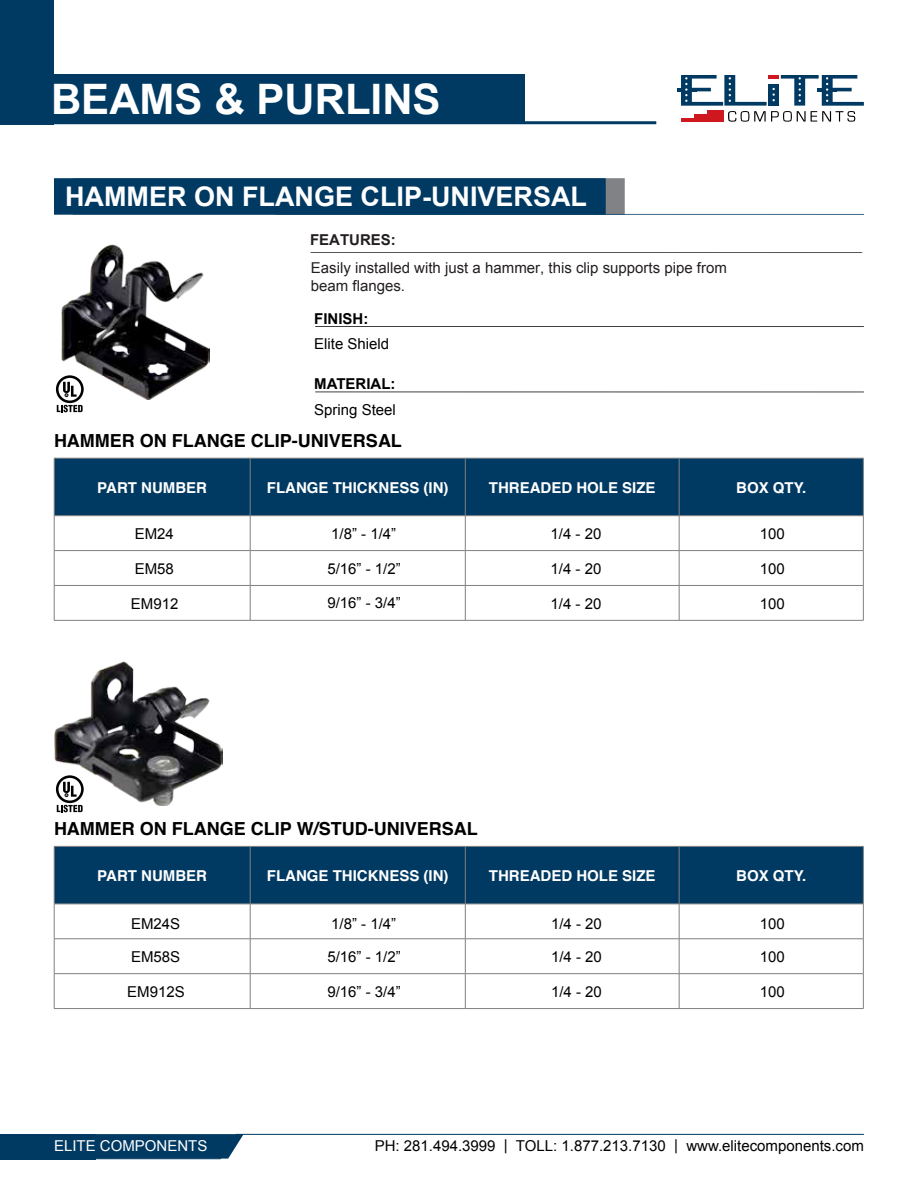
<style>
.page{position:relative;width:918px;height:1188px;background:#fff}
.page>*{position:absolute;margin:0;border:0;box-sizing:border-box;transform-origin:0 0}
.t1{font:700 42px "Arial";color:#fff}
.t2{font:700 27px "Arial";color:#fff}
.t3{font:700 18px "Helvetica";color:#000}
.t4{font:15px "Arial";color:#000}
.t5{font:700 15px "Helvetica";color:#fff}
.t6{font:15px/18px "Arial";color:#231f20}
.t7{font:700 15px "Arial";color:#000}
.t8{font:15px "Arial";color:#fff}
.t9{font:700 15px "Arial";color:#231f20}
</style>
<div class="page">
<hr style="left:677px;top:88px;width:20px;height:3px;background:#003a63">
<svg style="left:681px;top:75px;width:183px;height:47px"></svg>
<div style="left:0;top:0;width:54px;height:124px;background:#003a63"></div>
<div style="left:0;top:75px;width:525px;height:49px;background:#003a63"></div>
<hr style="left:0;top:121px;width:656px;height:3px;background:#003a63">
<div style="left:0;top:1134px;width:95px;height:25px;background:#003a63"></div>
<svg style="left:87px;top:1134px;width:777px;height:26px"></svg>
<div style="left:73px;top:178px;width:552px;height:37px;background:#808285"></div>
<div style="left:54px;top:178px;width:552px;height:37px;background:#003a63"></div>
<hr style="left:275px;top:214px;width:589px;height:1px;background:#003a63">
<hr style="left:315px;top:326px;width:549px;height:1px;background:#000">
<hr style="left:315px;top:392px;width:549px;height:1px;background:#000">
<hr style="left:311px;top:252px;width:551px;height:1px;background:#231f20">
<div style="left:55px;top:459px;width:808px;height:56px;background:#003a63"></div>
<hr style="left:54px;top:458px;width:196px;height:1px;background:#808080">
<hr style="left:54px;top:458px;width:1px;height:58px;background:#808080">
<hr style="left:250px;top:458px;width:215px;height:1px;background:#808080">
<hr style="left:250px;top:458px;width:1px;height:58px;background:#808080">
<hr style="left:465px;top:458px;width:214px;height:1px;background:#808080">
<hr style="left:465px;top:458px;width:1px;height:58px;background:#808080">
<hr style="left:679px;top:458px;width:185px;height:1px;background:#808080">
<hr style="left:679px;top:458px;width:1px;height:58px;background:#808080">
<hr style="left:863px;top:458px;width:1px;height:58px;background:#808080">
<hr style="left:54px;top:515px;width:196px;height:1px;background:#808080">
<hr style="left:54px;top:516px;width:1px;height:34px;background:#808080">
<hr style="left:250px;top:515px;width:215px;height:1px;background:#808080">
<hr style="left:250px;top:516px;width:1px;height:34px;background:#808080">
<hr style="left:465px;top:515px;width:214px;height:1px;background:#808080">
<hr style="left:465px;top:516px;width:1px;height:34px;background:#808080">
<hr style="left:679px;top:515px;width:185px;height:1px;background:#808080">
<hr style="left:679px;top:516px;width:1px;height:34px;background:#808080">
<hr style="left:863px;top:516px;width:1px;height:34px;background:#808080">
<hr style="left:54px;top:550px;width:196px;height:1px;background:#808080">
<hr style="left:54px;top:551px;width:1px;height:34px;background:#808080">
<hr style="left:250px;top:550px;width:215px;height:1px;background:#808080">
<hr style="left:250px;top:551px;width:1px;height:34px;background:#808080">
<hr style="left:465px;top:550px;width:214px;height:1px;background:#808080">
<hr style="left:465px;top:551px;width:1px;height:34px;background:#808080">
<hr style="left:679px;top:550px;width:185px;height:1px;background:#808080">
<hr style="left:679px;top:551px;width:1px;height:34px;background:#808080">
<hr style="left:863px;top:551px;width:1px;height:34px;background:#808080">
<hr style="left:54px;top:585px;width:196px;height:1px;background:#808080">
<hr style="left:54px;top:586px;width:1px;height:34px;background:#808080">
<hr style="left:250px;top:585px;width:215px;height:1px;background:#808080">
<hr style="left:250px;top:586px;width:1px;height:34px;background:#808080">
<hr style="left:465px;top:585px;width:214px;height:1px;background:#808080">
<hr style="left:465px;top:586px;width:1px;height:34px;background:#808080">
<hr style="left:679px;top:585px;width:185px;height:1px;background:#808080">
<hr style="left:679px;top:586px;width:1px;height:34px;background:#808080">
<hr style="left:863px;top:586px;width:1px;height:34px;background:#808080">
<hr style="left:54px;top:620px;width:196px;height:1px;background:#808080">
<hr style="left:250px;top:620px;width:215px;height:1px;background:#808080">
<hr style="left:465px;top:620px;width:214px;height:1px;background:#808080">
<hr style="left:679px;top:620px;width:185px;height:1px;background:#808080">
<div style="left:55px;top:847px;width:808px;height:57px;background:#003a63"></div>
<hr style="left:54px;top:846px;width:196px;height:1px;background:#808080">
<hr style="left:54px;top:847px;width:1px;height:57px;background:#808080">
<hr style="left:250px;top:846px;width:215px;height:1px;background:#808080">
<hr style="left:250px;top:847px;width:1px;height:57px;background:#808080">
<hr style="left:465px;top:846px;width:214px;height:1px;background:#808080">
<hr style="left:465px;top:847px;width:1px;height:57px;background:#808080">
<hr style="left:679px;top:846px;width:185px;height:1px;background:#808080">
<hr style="left:679px;top:847px;width:1px;height:57px;background:#808080">
<hr style="left:863px;top:847px;width:1px;height:57px;background:#808080">
<hr style="left:54px;top:904px;width:196px;height:1px;background:#808080">
<hr style="left:54px;top:904px;width:1px;height:35px;background:#808080">
<hr style="left:250px;top:904px;width:215px;height:1px;background:#808080">
<hr style="left:250px;top:904px;width:1px;height:35px;background:#808080">
<hr style="left:465px;top:904px;width:214px;height:1px;background:#808080">
<hr style="left:465px;top:904px;width:1px;height:35px;background:#808080">
<hr style="left:679px;top:904px;width:185px;height:1px;background:#808080">
<hr style="left:679px;top:904px;width:1px;height:35px;background:#808080">
<hr style="left:863px;top:904px;width:1px;height:35px;background:#808080">
<hr style="left:54px;top:938px;width:196px;height:1px;background:#808080">
<hr style="left:54px;top:939px;width:1px;height:34px;background:#808080">
<hr style="left:250px;top:938px;width:215px;height:1px;background:#808080">
<hr style="left:250px;top:939px;width:1px;height:34px;background:#808080">
<hr style="left:465px;top:938px;width:214px;height:1px;background:#808080">
<hr style="left:465px;top:939px;width:1px;height:34px;background:#808080">
<hr style="left:679px;top:938px;width:185px;height:1px;background:#808080">
<hr style="left:679px;top:939px;width:1px;height:34px;background:#808080">
<hr style="left:863px;top:939px;width:1px;height:34px;background:#808080">
<hr style="left:54px;top:973px;width:196px;height:1px;background:#808080">
<hr style="left:54px;top:974px;width:1px;height:34px;background:#808080">
<hr style="left:250px;top:973px;width:215px;height:1px;background:#808080">
<hr style="left:250px;top:974px;width:1px;height:34px;background:#808080">
<hr style="left:465px;top:973px;width:214px;height:1px;background:#808080">
<hr style="left:465px;top:974px;width:1px;height:34px;background:#808080">
<hr style="left:679px;top:973px;width:185px;height:1px;background:#808080">
<hr style="left:679px;top:974px;width:1px;height:34px;background:#808080">
<hr style="left:863px;top:974px;width:1px;height:34px;background:#808080">
<hr style="left:54px;top:1008px;width:196px;height:1px;background:#808080">
<hr style="left:250px;top:1008px;width:215px;height:1px;background:#808080">
<hr style="left:465px;top:1008px;width:214px;height:1px;background:#808080">
<hr style="left:679px;top:1008px;width:185px;height:1px;background:#808080">
<img style="left:55px;top:662px;width:167px;height:143px">
<img style="left:62px;top:245px;width:148px;height:154px">
<svg style="left:57px;top:405px;width:26px;height:7px"></svg>
<svg style="left:56px;top:375px;width:28px;height:28px"></svg>
<div style="left:59px;top:378px;width:22px;height:23px;background:#fff;border-radius:50%"></div>
<svg style="left:63px;top:382px;width:14px;height:15px"></svg>
<svg style="left:57px;top:805px;width:26px;height:7px"></svg>
<svg style="left:56px;top:775px;width:28px;height:28px"></svg>
<div style="left:59px;top:778px;width:22px;height:23px;background:#fff;border-radius:50%"></div>
<svg style="left:63px;top:782px;width:14px;height:15px"></svg>
<h1 class="t1" style="left:51px;top:72px;width:391px">BEAMS &amp; PURLINS</h1>
<h2 class="t2" style="left:65px;top:178px;width:523px">HAMMER ON FLANGE CLIP-UNIVERSAL</h2>
<p class="t9" style="left:310px;top:230px;width:87px">FEATURES:</p>
<p class="t6" style="left:311px;top:259px;width:417px">Easily installed with just a hammer, this clip supports pipe from beam flanges.</p>
<p class="t7" style="left:314px;top:309px;width:56px">FINISH:</p>
<p class="t4" style="left:314px;top:334px;width:77px">Elite Shield</p>
<p class="t7" style="left:314px;top:374px;width:83px">MATERIAL:</p>
<p class="t4" style="left:314px;top:400px;width:83px">Spring Steel</p>
<p class="t3" style="left:54px;top:426px;width:349px">HAMMER ON FLANGE CLIP-UNIVERSAL</p>
<p class="t5" style="left:97px;top:475px;width:111px">PART NUMBER</p>
<p class="t5" style="left:267px;top:475px;width:183px">FLANGE THICKNESS (IN)</p>
<p class="t5" style="left:489px;top:475px;width:168px">THREADED HOLE SIZE</p>
<p class="t5" style="left:736px;top:475px;width:72px">BOX QTY.</p>
<p class="t4" style="left:135px;top:524px;width:41px">EM24</p>
<p class="t4" style="left:551px;top:524px;width:52px">1/4 - 20</p>
<p class="t4" style="left:760px;top:524px;width:27px">100</p>
<p class="t4" style="left:135px;top:559px;width:41px">EM58</p>
<p class="t4" style="left:551px;top:559px;width:52px">1/4 - 20</p>
<p class="t4" style="left:760px;top:559px;width:27px">100</p>
<p class="t4" style="left:131px;top:593px;width:49px">EM912</p>
<p class="t4" style="left:551px;top:593px;width:52px">1/4 - 20</p>
<p class="t4" style="left:760px;top:593px;width:27px">100</p>
<p class="t4" style="left:331px;top:524px;width:67px">1/8” - 1/4”</p>
<p class="t4" style="left:327px;top:559px;width:75px">5/16” - 1/2”</p>
<p class="t4" style="left:327px;top:593px;width:75px">9/16” - 3/4”</p>
<p class="t3" style="left:54px;top:814px;width:425px">HAMMER ON FLANGE CLIP W/STUD-UNIVERSAL</p>
<p class="t5" style="left:97px;top:863px;width:111px">PART NUMBER</p>
<p class="t5" style="left:267px;top:863px;width:183px">FLANGE THICKNESS (IN)</p>
<p class="t5" style="left:489px;top:863px;width:168px">THREADED HOLE SIZE</p>
<p class="t5" style="left:736px;top:863px;width:72px">BOX QTY.</p>
<p class="t4" style="left:131px;top:914px;width:51px">EM24S</p>
<p class="t4" style="left:760px;top:914px;width:27px">100</p>
<p class="t4" style="left:131px;top:947px;width:51px">EM58S</p>
<p class="t4" style="left:760px;top:947px;width:27px">100</p>
<p class="t4" style="left:127px;top:982px;width:59px">EM912S</p>
<p class="t4" style="left:760px;top:982px;width:27px">100</p>
<p class="t4" style="left:551px;top:914px;width:52px">1/4 - 20</p>
<p class="t4" style="left:551px;top:947px;width:52px">1/4 - 20</p>
<p class="t4" style="left:551px;top:982px;width:52px">1/4 - 20</p>
<p class="t4" style="left:331px;top:914px;width:67px">1/8” - 1/4”</p>
<p class="t4" style="left:327px;top:947px;width:75px">5/16” - 1/2”</p>
<p class="t4" style="left:327px;top:982px;width:75px">9/16” - 3/4”</p>
<p class="t8" style="left:54px;top:1136px;width:155px">ELITE COMPONENTS</p>
<p class="t4" style="left:375px;top:1136px;width:491px">PH: 281.494.3999 | TOLL: 1.877.213.7130 | www.elitecomponents.com</p>
</div>
